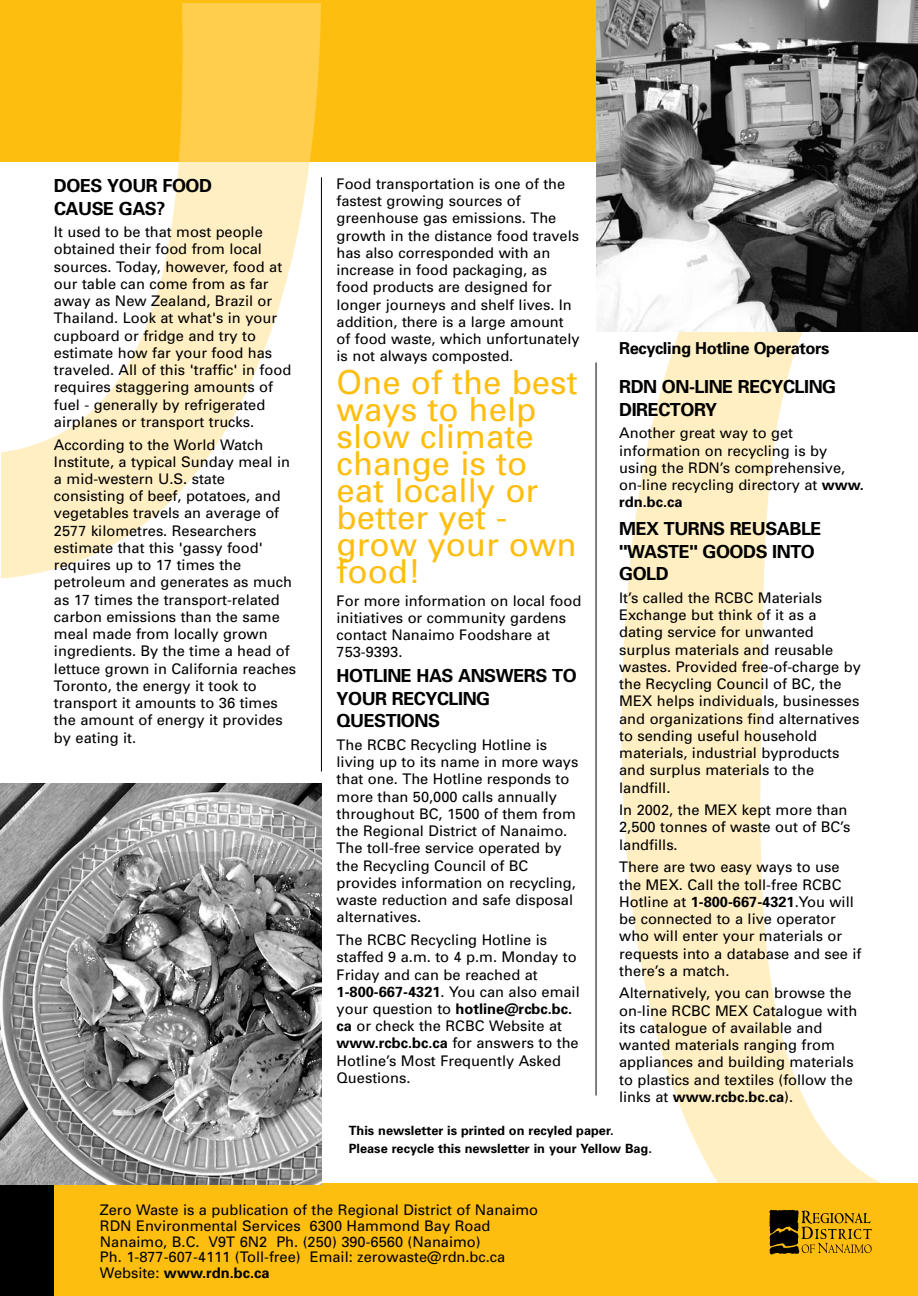
<style>
.page{position:relative;width:918px;height:1296px;background:#fff}
.page>*{position:absolute;margin:0;border:0;box-sizing:border-box;transform-origin:0 0}
.t1{font:33px/27px "Univers";color:#febe10}
.t2{font:700 18px/22.5px "Univers";letter-spacing:-.025em;color:#000}
.t3{font:700 16.5px "Univers";letter-spacing:-.025em;color:#000}
.t4{font:14.7px/17.2px "Univers";color:#000}
.t5{font:700 12.75px/17.4px "Univers";color:#000}
.s1{font-weight:700}
</style>
<div class="page">
<svg style="left:2px;top:162px;width:319px;height:418px"></svg>
<div style="left:0;top:1183px;width:63px;height:113px;background:#000"></div>
<svg style="left:615px;top:331px;width:296px;height:852px"></svg>
<div style="left:0;top:0;width:918px;height:162px;background:#febe10"></div>
<div style="left:178px;top:3px;width:143px;height:159px;background:#fece4c"></div>
<div style="left:54px;top:1183px;width:864px;height:113px;background:#febe10"></div>
<hr style="left:321px;top:177px;width:1px;height:595px;background:#000">
<hr style="left:596px;top:362px;width:1px;height:734px;background:#000">
<svg style="left:770px;top:1210px;width:102px;height:44px"></svg>
<img style="left:597px;top:1px;width:321px;height:330px">
<img style="left:0;top:784px;width:321px;height:400px">
<p class="t2" style="left:54px;top:174px;width:160px">Does your food cause gas?</p>
<p class="t4" style="left:54px;top:223px;width:239px">It used to be that most people obtained their food from local sources. Today, however, food at our table can come from as far away as New Zealand, Brazil or<br>Thailand. Look at what's in your cupboard or fridge and try to estimate how far your food has traveled. All of this 'traffic' in food requires staggering amounts of fuel - generally by refrigerated airplanes or transport trucks.</p>
<p class="t4" style="left:54px;top:435px;width:244px">According to the World Watch<br>Institute, a typical Sunday meal in a mid-western U.S. state consisting of beef, potatoes, and vegetables travels an average of<br>2577 kilometres. Researchers estimate that this 'gassy food' requires up to 17 times the petroleum and generates as much as 17 times the transport-related carbon emissions than the same meal made from locally grown ingredients. By the time a head of lettuce grown in California reaches<br>Toronto, the energy it took to transport it amounts to 36 times the amount of energy it provides by eating it.</p>
<p class="t4" style="left:337px;top:175px;width:244px">Food transportation is one of the fastest growing sources of greenhouse gas emissions. The growth in the distance food travels has also corresponded with an increase in food packaging, as food products are designed for longer journeys and shelf lives. In addition, there is a large amount of food waste, which unfortunately is not always composted.</p>
<h1 class="t1" style="left:337px;top:368px;width:243px">One of the best ways to help slow climate change is to eat locally or better yet - grow your own food!</h1>
<p class="t4" style="left:337px;top:592px;width:246px">For more information on local food initiatives or community gardens contact Nanaimo Foodshare at<br>753-9393.</p>
<p class="t2" style="left:337px;top:664px;width:242px">Hotline has answers to your recyc</p>
<p class="t2" style="left:449px;top:687px;width:40px">ling</p>
<p class="t2" style="left:337px;top:709px;width:105px">questions</p>
<p class="t4" style="left:337px;top:736px;width:243px">The RCBC Recycling Hotline is living up to its name in more ways that one. The Hotline responds to more than 50,000 calls annually throughout BC, 1500 of them from the Regional District of Nanaimo.<br>The toll-free service operated by the Recycling Council of BC provides information on recycling, waste reduction and safe disposal alternatives.</p>
<p class="t4" style="left:337px;top:931px;width:245px">The RCBC Recycling Hotline is staffed 9 a.m. to 4 p.m. Monday to<br>Friday and can be reached at<br><span class="s1">1-800-667-4321</span>. You can also email your question to <span class="s1">hotline@rcbc.bc. ca</span> or check the RCBC Website at <span class="s1">www.rcbc.bc.ca</span> for answers to the<br>Hotline’s Most Frequently Asked<br>Questions.</p>
<p class="t3" style="left:619px;top:338px;width:212px">Recycling Hotline Operators</p>
<p class="t2" style="left:619px;top:375px;width:13px">RDN</p>
<p class="t2" style="left:662px;top:375px;width:111px">On-Line Recyc</p>
<p class="t2" style="left:795px;top:375px;width:40px">ling</p>
<p class="t2" style="left:619px;top:397px;width:98px">Directory</p>
<p class="t4" style="left:619px;top:424px;width:246px">Another great way to get information on recycling is by using the RDN’s comprehensive, on-line recycling directory at <span class="s1">www. rdn.bc.ca</span></p>
<p class="t2" style="left:619px;top:517px;width:204px">MEX turns reusable "waste" g oods into gold</p>
<p class="t4" style="left:619px;top:589px;width:243px">It’s called the RCBC Materials<br>Exchange but think of it as a dating service for unwanted surplus materials and reusable wastes. Provided free-of-charge by the Recycling Council of BC, the<br>MEX helps individuals, businesses and organizations find alternatives to sending useful household materials, industrial byproducts and surplus materials to the landfill.</p>
<p class="t4" style="left:619px;top:801px;width:233px">In 2002, the MEX kept more than<br>2,500 tonnes of waste out of BC’s landfills.</p>
<p class="t4" style="left:619px;top:858px;width:244px">There are two easy ways to use the MEX. Call the toll-free RCBC<br>Hotline at <span class="s1">1-800-667-4321</span>.You will be connected to a live operator who will enter your materials or requests into a database and see if there’s a match.</p>
<p class="t4" style="left:619px;top:984px;width:240px">Alternatively, you can browse the on-line RCBC MEX Catalogue with its catalogue of available and wanted materials ranging from appliances and building materials to plastics and textiles (follow the links at <span class="s1">www.rcbc.bc.ca</span>).</p>
<p class="t5" style="left:349px;top:1122px;width:305px">This newsletter is printed on recyled paper.<br>Please recycle this newsletter in your Yellow Bag.</p>
<p class="t4" style="left:100px;top:1201px;width:440px;line-height:15.9px">Zero Waste is a publication of the Regional District of Nanaimo RDN Environmental Services 6300 Hammond Bay Road Nanaimo, B.C. V9T 6N2 Ph. (250) 390-6560 (Nanaimo)<br>Ph. 1-877-607-4111 (Toll-free) Email: zerowaste@rdn.bc.ca Website: <span class="s1">www.rdn.bc.ca</span></p>
</div>
